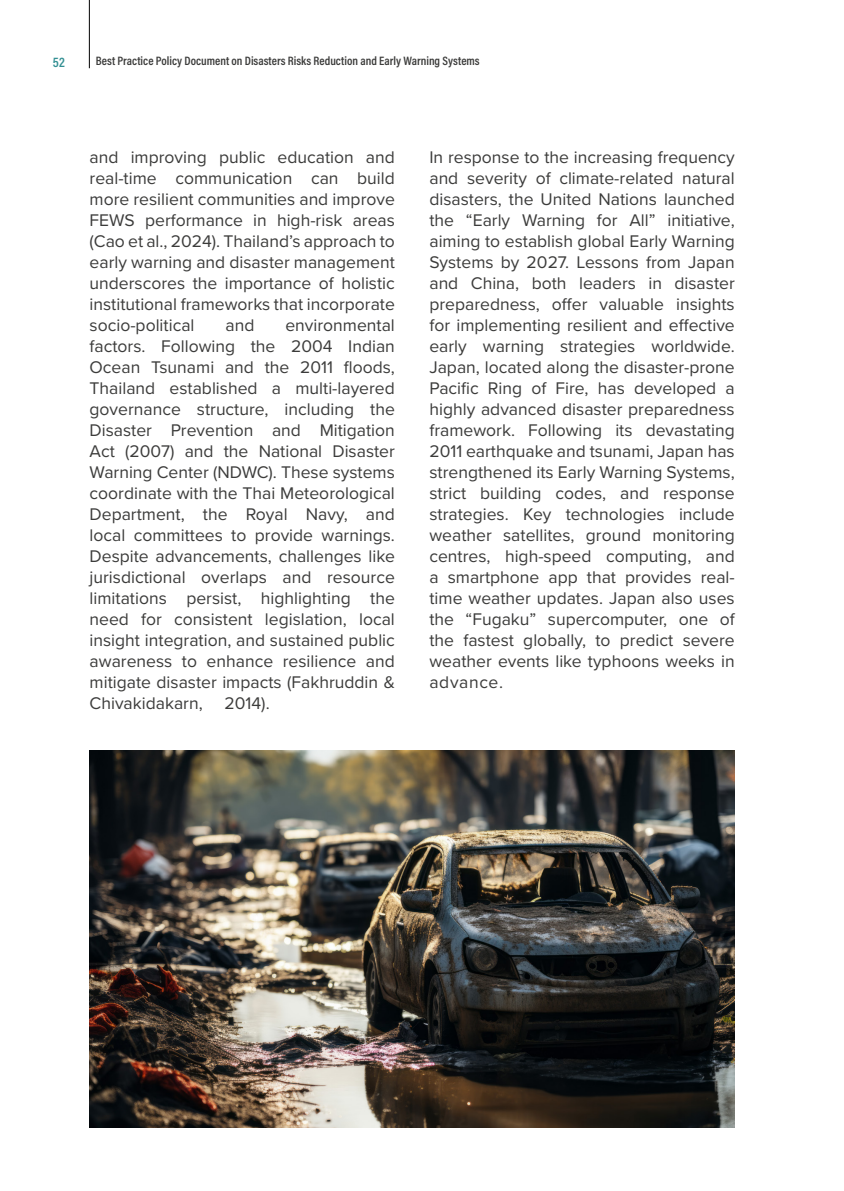
<style>
.page{position:relative;width:844px;height:1191px;background:#fff}
.page>*{position:absolute;margin:0;border:0;box-sizing:border-box;transform-origin:0 0}
.t1{font:17.5px/21px "Proxima Nova";color:#3c3c3b;text-align:justify}
.t2{font:600 14px "Acumin Pro Cond";color:#349093}
.t3{font:600 12.25px "Acumin Pro Cond";color:#3c3c3b}
</style>
<div class="page">
<hr style="left:89px;top:0;width:1px;height:68px;background:#000">
<hr style="left:843px;top:0;width:1px;height:1191px;background:#349093">
<img style="left:89px;top:750px;width:645px;height:378px">
<p class="t2" style="left:53px;top:53px;width:13px">52</p>
<p class="t3" style="left:96px;top:53px;width:385px">Best Practice Policy Document on Disasters Risks Reduction and Early Warning Systems</p>
<p class="t1" style="left:90px;top:146px;width:307px">and improving public education and real-time communication can build more resilient communities and improve FEWS performance in high-risk areas (Cao et al., 2024). Thailand’s approach to early warning and disaster management underscores the importance of holistic institutional frameworks that incorporate socio-political</p>
<p class="t1" style="left:90px;top:314px;width:307px;text-indent:196px">environmental factors. Following the 2004 Indian Ocean Tsunami and the 2011 floods, Thailand established a multi-layered governance structure, including the Disaster Prevention and Mitigation Act (2007) and the National Disaster Warning Center (NDWC). These systems coordinate with the Thai Meteorological Department, the Royal Navy, and local committees to provide warnings.<br>Despite advancements, challenges like jurisdictional overlaps and resource limitations persist, highlighting the need for consistent legislation, local insight integration, and sustained public awareness to enhance resilience and mitigate disaster impacts (Fakhruddin &amp; Chivakidakarn, 2014).</p>
<p class="t1" style="left:225px;top:314px;width:30px">and</p>
<p class="t1" style="left:429px;top:146px;width:307px">In response to the increasing frequency and severity of climate-related natural disasters, the United Nations launched the “Early Warning for All” initiative, aiming to establish global Early Warning Systems by 2027. Lessons from Japan and China, both leaders in disaster preparedness, offer valuable insights for implementing resilient and effective early warning strategies worldwide.<br>Japan, located along the disaster-prone Pacific Ring of Fire, has developed a highly advanced disaster preparedness framework. Following its devastating 2011 earthquake and tsunami, Japan has strengthened its Early Warning Systems, strict building codes, and response strategies. Key technologies include weather satellites, ground monitoring centres, high-speed computing, and a smartphone app that provides real&shy;time weather updates. Japan also uses the “Fugaku” supercomputer, one of the fastest globally, to predict severe weather events like typhoons weeks in advance.</p>
</div>
